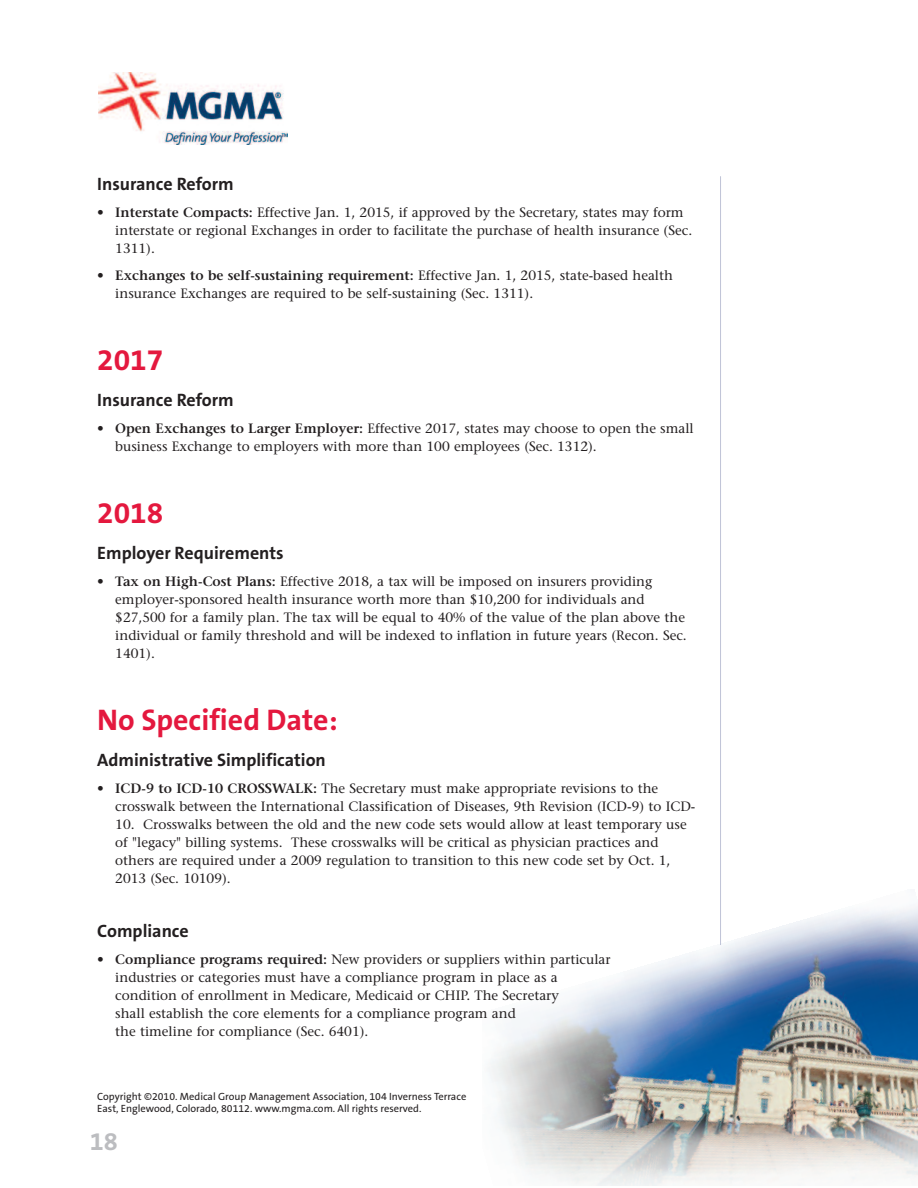
<style>
.page{position:relative;width:918px;height:1188px;background:#fff}
.page>*{position:absolute;margin:0;border:0;box-sizing:border-box;transform-origin:0 0}
.t1{font:700 30px "The Sans B7";color:#e4183e}
.t2{font:700 25.5px "The Sans B7";color:#bcbdc0}
.t3{font:700 18px "The Sans B7";color:#231f20}
.t4{font:13.5px/18px "Stone Serif";color:#231f20}
.t5{font:10.5px/12.6px "The Sans B5 Plain";color:#231f20}
.s1{font-weight:600}
</style>
<div class="page">
<img style="left:488px;top:906px;width:430px;height:280px">
<hr style="left:720px;top:176px;width:1px;height:769px;background:#bfc4d7">
<img style="left:99px;top:73px;width:188px;height:71px">
<h3 class="t3" style="left:97px;top:175px;width:138px">Insurance Reform</h3>
<p class="t4" style="left:115px;top:205px;width:578px;text-indent:-18px">• <span class="s1">Interstate Compacts:</span> Effective Jan. 1, 2015, if approved by the Secretary, states may form interstate or regional Exchanges in order to facilitate the purchase of health insurance (Sec.<br>1311).</p>
<p class="t4" style="left:115px;top:268px;width:559px;text-indent:-18px">• <span class="s1">Exchanges to be self-sustaining requirement:</span> Effective Jan. 1, 2015, state-based health insurance Exchanges are required to be self-sustaining (Sec. 1311).</p>
<h1 class="t1" style="left:97px;top:344px;width:67px">2017</h1>
<h3 class="t3" style="left:97px;top:391px;width:138px">Insurance Reform</h3>
<p class="t4" style="left:115px;top:421px;width:580px;text-indent:-18px">• <span class="s1">Open Exchanges to Larger Employer:</span> Effective 2017, states may choose to open the small business Exchange to employers with more than 100 employees (Sec. 1312).</p>
<h1 class="t1" style="left:97px;top:497px;width:67px">2018</h1>
<h3 class="t3" style="left:97px;top:544px;width:188px">Employer Requirements</h3>
<p class="t4" style="left:115px;top:574px;width:573px;text-indent:-18px">• <span class="s1">Tax on High-Cost Plans:</span> Effective 2018, a tax will be imposed on insurers providing employer-sponsored health insurance worth more than $10,200 for individuals and $27,500 for a family plan. The tax will be equal to 40% of the value of the plan above the individual or family threshold and will be indexed to inflation in future years (Recon. Sec.<br>1401).</p>
<h1 class="t1" style="left:97px;top:704px;width:242px">No Specified Date:</h1>
<h3 class="t3" style="left:97px;top:751px;width:230px">Administrative Simplification</h3>
<p class="t4" style="left:115px;top:781px;width:582px;text-indent:-18px">• <span class="s1">ICD-9 to ICD-10 CROSSWALK:</span> The Secretary must make appropriate revisions to the crosswalk between the International Classification of Diseases, 9th Revision (ICD-9) to ICD-</p>
<p class="t4" style="left:115px;top:817px;width:573px">10. Crosswalks between the old and the new code sets would allow at least temporary use of "legacy" billing systems. These crosswalks will be critical as physician practices and others are required under a 2009 regulation to transition to this new code set by Oct. 1, 2013 (Sec. 10109).</p>
<h3 class="t3" style="left:97px;top:922px;width:93px">Compliance</h3>
<p class="t4" style="left:115px;top:952px;width:497px;text-indent:-18px">• <span class="s1">Compliance programs required:</span> New providers or suppliers within particular industries or categories must have a compliance program in place as a condition of enrollment in Medicare, Medicaid or CHIP. The Secretary<br>shall establish the core elements for a compliance program and<br>the timeline for compliance (Sec. 6401).</p>
<p class="t5" style="left:97px;top:1090px;width:371px">Copyright ©2010. Medical Group Management Association, 104 Inverness Terrace<br>East, Englewood, Colorado, 80112. www.mgma.com. All rights reserved.</p>
<h2 class="t2" style="left:90px;top:1128px;width:30px">18</h2>
</div>
